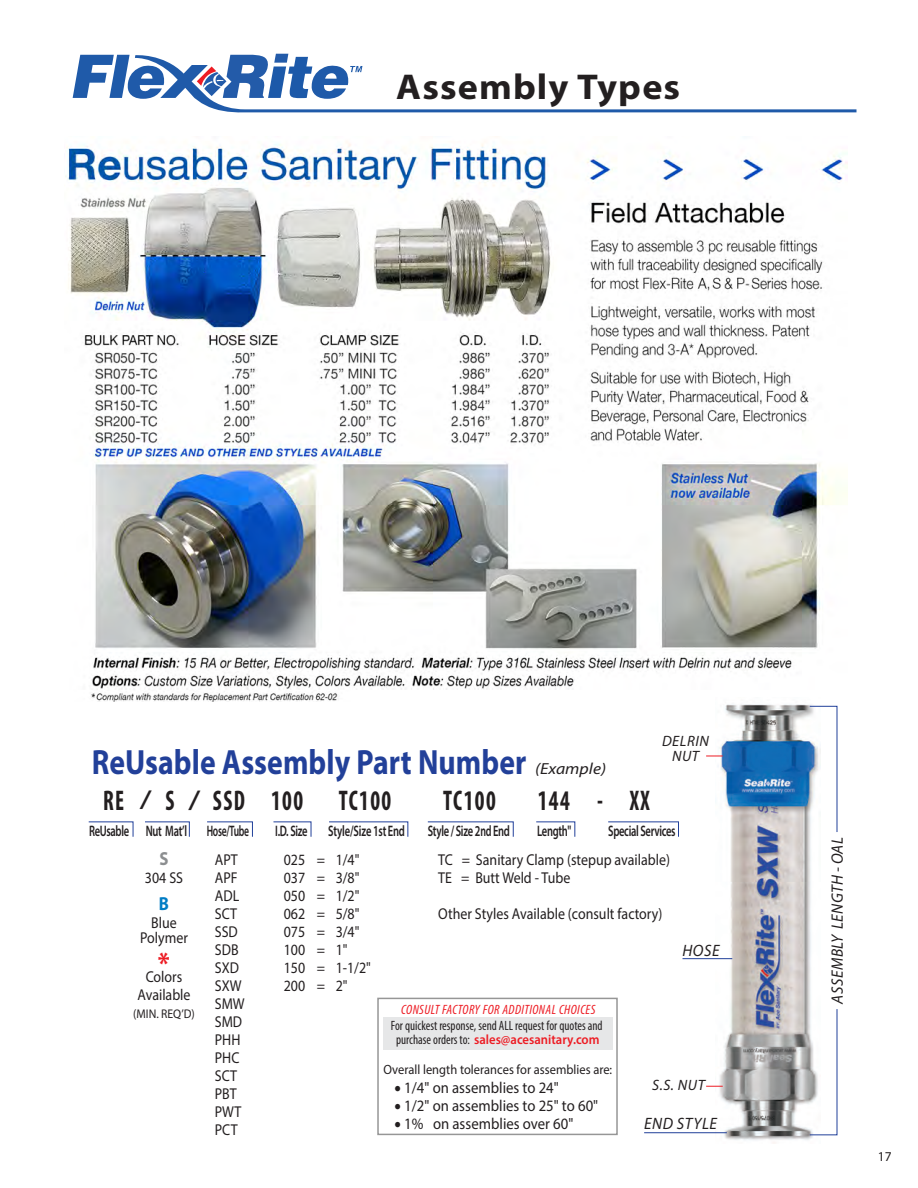
<style>
.page{position:relative;width:918px;height:1188px;background:#fff}
.page>*{position:absolute;margin:0;border:0;box-sizing:border-box;transform-origin:0 0}
.t1{font:700 36px "Myriad Pro";letter-spacing:.03em;color:#231f20;scale:1.06 1}
.t2{font:700 35.25px "Myriad Pro";letter-spacing:.005em;color:#224099;scale:.84 1}
.t3{font:700 condensed 28.5px "Myriad Pro";letter-spacing:.065em;color:#231f20;scale:.8 1}
.t4{font:italic 700 26.85px "Myriad Pro";color:#231f20}
.t5{font:700 18.9px "Myriad Pro";color:#8c8e90;scale:.89 1}
.t6{font:700 18.9px "Myriad Pro";color:#007cc4;scale:.89 1}
.t7{font:italic 16.5px "Myriad Pro";letter-spacing:.035em;color:#231f20;scale:.96 1}
.t8{font:15.9px "Myriad Pro";color:#231f20;scale:.93 1}
.t9{font:15.75px/18px "Myriad Pro";color:#231f20;text-align:center;scale:.89 1}
.t10{font:600 15.15px "Myriad Pro";letter-spacing:-.03em;color:#231f20;scale:.69 1}
.t11{font:600 15.15px "Myriad Pro";letter-spacing:-.03em;color:#231f20;scale:.63 1}
.t12{font:italic 15px/15px "Myriad Pro";letter-spacing:.035em;color:#231f20;text-align:center}
.t13{font:condensed 13.5px/13.5px "Myriad Pro";color:#231f20;text-align:center;scale:.94 1}
.t14{font:13.5px "Myriad Pro";color:#231f20;scale:.93 1}
.t15{font:italic condensed 13.5px "Myriad Pro";letter-spacing:.03em;color:#ed1c24}
.t16{font:13.5px "Myriad Pro";color:#231f20}
.t17{font:12.6px "Myriad Pro";color:#231f20;scale:.92 1}
.s1{font-weight:400;font-style:italic;font-size:16.05px;color:#231f20}
.s2{font-style:italic;font-stretch:normal;font-size:25.65px}
.s3{font-weight:600;font-stretch:normal;color:#ed1c24}
.s4{font-weight:700;font-size:20.85px}
</style>
<div class="page">
<img style="left:65px;top:141px;width:783px;height:561px">
<img style="left:716px;top:698px;width:105px;height:445px">
<svg style="left:88px;top:821px;width:46px;height:16px"></svg>
<svg style="left:145px;top:821px;width:45px;height:16px"></svg>
<svg style="left:207px;top:821px;width:46px;height:16px"></svg>
<svg style="left:536px;top:821px;width:39px;height:16px"></svg>
<svg style="left:273px;top:821px;width:39px;height:16px"></svg>
<svg style="left:329px;top:821px;width:79px;height:16px"></svg>
<svg style="left:427px;top:821px;width:87px;height:16px"></svg>
<svg style="left:608px;top:821px;width:71px;height:16px"></svg>
<hr style="left:644px;top:1132px;width:83px;height:1px;background:#21409a">
<hr style="left:682px;top:958px;width:50px;height:1px;background:#21409a">
<svg style="left:809px;top:1008px;width:29px;height:128px"></svg>
<svg style="left:809px;top:706px;width:29px;height:127px"></svg>
<svg style="left:706px;top:1086px;width:17px;height:1px"></svg>
<svg style="left:706px;top:756px;width:17px;height:1px"></svg>
<div style="left:383px;top:1017px;width:229px;height:33px;background:#e6e7e8"></div>
<div style="left:377px;top:998px;width:241px;height:137px;border:2px solid #969696"></div>
<svg style="left:73px;top:53px;width:783px;height:60px"></svg>
<h1 class="t1" style="left:396px;top:63px;width:269px">Assembly Types</h1>
<h2 class="t2" style="left:92px;top:739px;width:614px">ReUsable Assembly Part Number <span class="s1">(Example)</span></h2>
<p class="t12" style="left:662px;top:733px;width:48px">DELRIN<br>NUT</p>
<h3 class="t4" style="left:190px;top:782px;width:10px">/</h3>
<h3 class="t3" style="left:103px;top:782px;width:91px">RE <span class="s2">/</span> S</h3>
<h3 class="t3" style="left:213px;top:782px;width:114px">SSD 100</h3>
<h3 class="t3" style="left:339px;top:782px;width:67px">TC100</h3>
<h3 class="t3" style="left:443px;top:782px;width:67px">TC100</h3>
<h3 class="t3" style="left:538px;top:782px;width:142px">144 - XX</h3>
<p class="t10" style="left:89px;top:821px;width:144px">ReUsable Nut Mat’l</p>
<p class="t11" style="left:207px;top:821px;width:69px">Hose/Tube</p>
<p class="t10" style="left:275px;top:821px;width:49px">I.D. Size</p>
<p class="t10" style="left:328px;top:821px;width:113px">Style/Size 1st End</p>
<p class="t10" style="left:428px;top:821px;width:121px">Style / Size 2nd End</p>
<p class="t10" style="left:537px;top:821px;width:51px">Length"</p>
<p class="t10" style="left:608px;top:821px;width:99px">Special Services</p>
<p class="t5" style="left:159px;top:846px;width:12px">S</p>
<p class="t9" style="left:145px;top:868px;width:44px">304 SS</p>
<p class="t6" style="left:159px;top:891px;width:13px">B</p>
<p class="t9" style="left:140px;top:915px;width:55px;line-height:15px">Blue<br>Polymer</p>
<p class="t9" style="left:137px;top:967px;width:61px"><sup>*</sup>Colors<br>Available</p>
<p class="t17" style="left:133px;top:1006px;width:68px">(MIN. REQ’D)</p>
<p class="t9" style="left:215px;top:850px;width:27px">APT</p>
<p class="t9" style="left:284px;top:850px;width:87px">025 = 1/4"</p>
<p class="t9" style="left:438px;top:850px;width:262px">TC = Sanitary Clamp (stepup available)</p>
<p class="t9" style="left:215px;top:868px;width:27px">APF</p>
<p class="t9" style="left:284px;top:868px;width:87px">037 = 3/8"</p>
<p class="t9" style="left:438px;top:868px;width:150px">TE = Butt Weld - Tube</p>
<p class="t9" style="left:215px;top:886px;width:29px">ADL</p>
<p class="t9" style="left:284px;top:886px;width:87px">050 = 1/2"</p>
<p class="t9" style="left:215px;top:904px;width:27px">SCT</p>
<p class="t9" style="left:284px;top:904px;width:87px">062 = 5/8"</p>
<p class="t9" style="left:438px;top:904px;width:253px">Other Styles Available (consult factory)</p>
<p class="t9" style="left:215px;top:922px;width:27px">SSD</p>
<p class="t9" style="left:284px;top:922px;width:87px">075 = 3/4"</p>
<p class="t9" style="left:215px;top:940px;width:28px">SDB</p>
<p class="t9" style="left:284px;top:940px;width:73px">100 = 1"</p>
<p class="t9" style="left:215px;top:958px;width:29px">SXD</p>
<p class="t9" style="left:284px;top:958px;width:99px">150 = 1-1/2"</p>
<p class="t9" style="left:215px;top:976px;width:32px">SXW</p>
<p class="t9" style="left:284px;top:976px;width:73px">200 = 2"</p>
<p class="t9" style="left:215px;top:994px;width:35px;text-align:left">SMW<br>SMD<br>PHH<br>PHC<br>SCT<br>PBT<br>PWT<br>PCT</p>
<p class="t7" style="left:682px;top:940px;width:40px">HOSE</p>
<p class="t15" style="left:401px;top:1001px;width:196px">CONSULT FACTORY FOR ADDITIONAL CHOICES</p>
<p class="t13" style="left:391px;top:1019px;width:227px">For quickest response, send ALL request for quotes and purchase orders to: <span class="s3">sales@acesanitary.com</span></p>
<p class="t14" style="left:383px;top:1061px;width:248px">Overall length tolerances for assemblies are:</p>
<p class="t8" style="left:395px;top:1077px;width:178px"><span class="s4">•</span> 1/4" on assemblies to 24"</p>
<p class="t8" style="left:395px;top:1096px;width:220px"><span class="s4">•</span> 1/2" on assemblies to 25" to 60"</p>
<p class="t8" style="left:395px;top:1114px;width:194px"><span class="s4">•</span> 1% on assemblies over 60"</p>
<p class="t12" style="left:652px;top:1077px;width:54px">S.S. NUT</p>
<p class="t7" style="left:644px;top:1114px;width:77px">END STYLE</p>
<p class="t7" style="left:827px;top:1004px;width:176px;rotate:-90deg">ASSEMBLY LENGTH - OAL</p>
<p class="t16" style="left:878px;top:1148px;width:15px">17</p>
</div>
